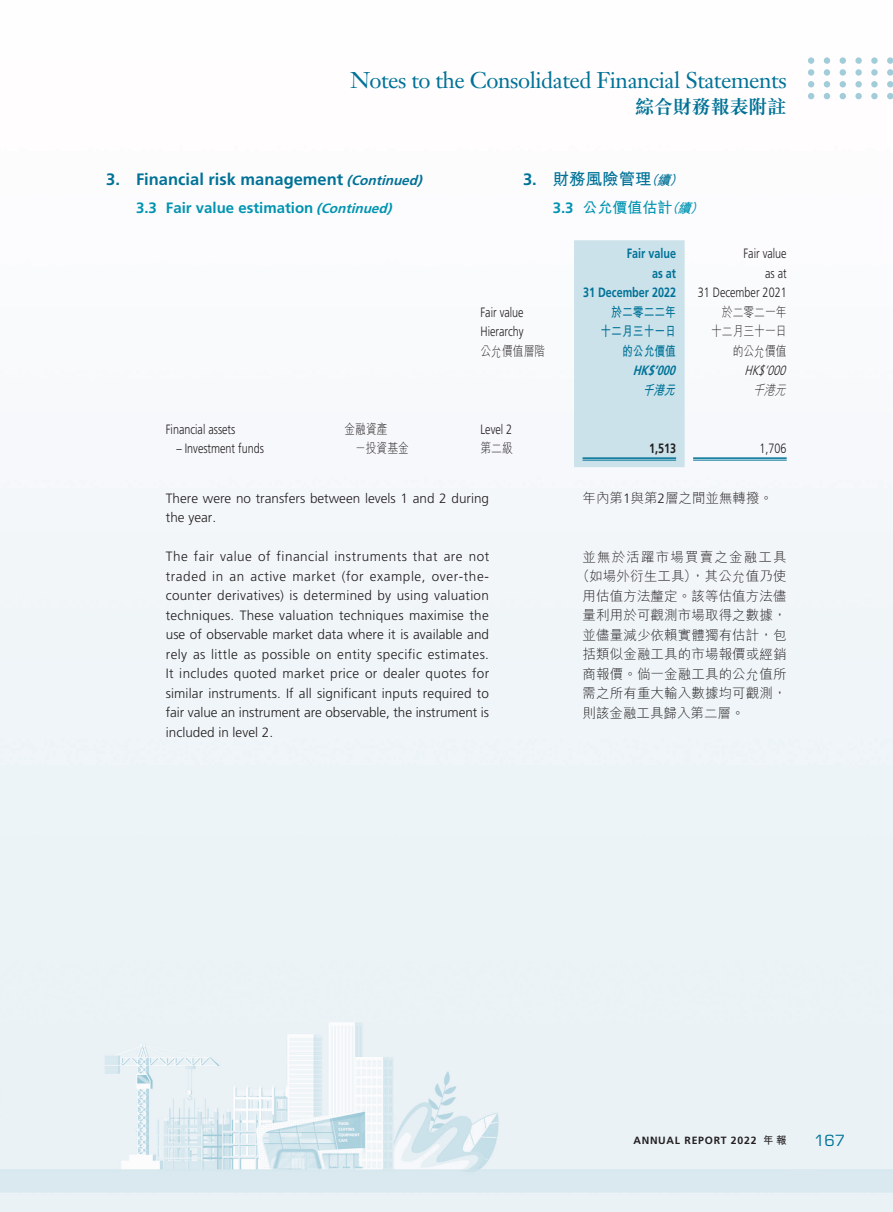
<style>
.page{position:relative;width:893px;height:1212px;background:#fff}
.page>*{position:absolute;margin:0;border:0;box-sizing:border-box;transform-origin:0 0}
.t1{font:22.5px "Janson Text LT Std";letter-spacing:-.02em;color:#007297}
.t2{font:700 19.5px "M Sung HK";letter-spacing:-.03em;color:#007297}
.t3{font:700 16.5px "Frutiger LT Std";color:#007297}
.t4{font:700 16.5px "M Hei HK";color:#007297}
.t5{font:700 15px "Frutiger LT Std";color:#0094b1}
.t6{font:700 15px "M Hei HK";color:#0094b1}
.t7{font:15px "Eurostile LT Std";color:#007297}
.t8{font:300 13.5px/19.5px "Frutiger LT Std";color:#231f20}
.t9{font:300 13.5px "M Hei HK";letter-spacing:.01em;color:#231f20}
.t10{font:300 13.5px/19.5px "Frutiger LT Std";color:#231f20;text-align:right;scale:.8 1}
.t11{font:300 13.5px/19.5px "M Hei HK";letter-spacing:.01em;color:#231f20;text-align:right;scale:.8 1}
.t12{font:700 13.5px/19.5px "Frutiger LT Std";color:#007297;text-align:right;scale:.8 1}
.t13{font:700 13.5px/19.5px "M Hei HK";color:#007297;text-align:right;scale:.8 1}
.t14{font:300 13.5px "M Hei HK";letter-spacing:.085em;color:#231f20}
.t15{font:italic 700 13.5px "Frutiger LT Std";color:#007297;scale:.8 1}
.t16{font:italic 300 13.5px "Frutiger LT Std";color:#231f20;scale:.8 1}
.t17{font:700 13.5px "Frutiger LT Std";color:#231f20;scale:.8 1}
.t18{font:italic 700 13.5px "M Hei HK";color:#007297;scale:.8 1}
.t19{font:italic 300 13.5px "M Hei HK";color:#231f20;scale:.8 1}
.t20{font:700 10.5px "Frutiger LT Std";letter-spacing:.07em;color:#231f20}
.s1{font-style:italic;font-size:13.5px}
.s2{font-family:"Frutiger LT Std"}
.s3{font-family:"M Hei HK"}
</style>
<div class="page">
<img style="left:0;top:58px;width:893px;height:1154px">
<svg style="left:887px;top:93px;width:6px;height:6px"></svg>
<div style="left:871px;top:93px;width:7px;height:6px;background:#a1ccda;border-radius:50%"></div>
<div style="left:855px;top:93px;width:7px;height:6px;background:#a1ccda;border-radius:50%"></div>
<svg style="left:840px;top:93px;width:6px;height:6px"></svg>
<svg style="left:824px;top:93px;width:6px;height:6px"></svg>
<svg style="left:808px;top:93px;width:6px;height:6px"></svg>
<svg style="left:887px;top:81px;width:6px;height:6px"></svg>
<div style="left:871px;top:81px;width:7px;height:6px;background:#a1ccda;border-radius:50%"></div>
<div style="left:855px;top:81px;width:7px;height:6px;background:#a1ccda;border-radius:50%"></div>
<svg style="left:840px;top:81px;width:6px;height:6px"></svg>
<svg style="left:824px;top:81px;width:6px;height:6px"></svg>
<svg style="left:808px;top:81px;width:6px;height:6px"></svg>
<div style="left:887px;top:69px;width:6px;height:7px;background:#a1ccda;border-radius:50%"></div>
<div style="left:871px;top:69px;width:7px;height:7px;background:#a1ccda;border-radius:50%"></div>
<div style="left:855px;top:69px;width:7px;height:7px;background:#a1ccda;border-radius:50%"></div>
<div style="left:840px;top:69px;width:6px;height:7px;background:#a1ccda;border-radius:50%"></div>
<div style="left:824px;top:69px;width:6px;height:7px;background:#a1ccda;border-radius:50%"></div>
<div style="left:808px;top:69px;width:6px;height:7px;background:#a1ccda;border-radius:50%"></div>
<div style="left:887px;top:57px;width:6px;height:7px;background:#a1ccda;border-radius:50%"></div>
<div style="left:871px;top:57px;width:7px;height:7px;background:#a1ccda;border-radius:50%"></div>
<div style="left:855px;top:57px;width:7px;height:7px;background:#a1ccda;border-radius:50%"></div>
<div style="left:840px;top:57px;width:6px;height:7px;background:#a1ccda;border-radius:50%"></div>
<div style="left:824px;top:57px;width:6px;height:7px;background:#a1ccda;border-radius:50%"></div>
<div style="left:808px;top:57px;width:6px;height:7px;background:#a1ccda;border-radius:50%"></div>
<div style="left:574px;top:240px;width:111px;height:227px;background:#cbe2ea"></div>
<hr style="left:583px;top:457px;width:93px;height:2px;background:#007297">
<hr style="left:583px;top:460px;width:93px;height:1px;background:#007297">
<hr style="left:693px;top:457px;width:94px;height:2px;background:#007297">
<hr style="left:693px;top:460px;width:94px;height:1px;background:#007297">
<h1 class="t1" style="left:350px;top:66px;width:438px">Notes to the Consolidated Financial Statements</h1>
<h2 class="t2" style="left:635px;top:93px;width:153px">綜合財務報表附註</h2>
<p class="t3" style="left:106px;top:169px;width:321px">3. Financial risk management <span class="s1">(Continued)</span></p>
<p class="t5" style="left:136px;top:199px;width:261px">3.3 Fair value estimation <span class="s1">(Continued)</span></p>
<p class="t4" style="left:523px;top:167px;width:166px"><span class="s2">3.</span> 財務風險管理<span class="s1">（續）</span></p>
<p class="t6" style="left:553px;top:196px;width:157px"><span class="s2">3.3</span> 公允價值估計<span class="s1">（續）</span></p>
<p class="t10" style="left:480px;top:302px;width:55px;text-align:left">Fair value<br>Hierarchy</p>
<p class="t11" style="left:480px;top:340px;width:82px">公允價值層階</p>
<p class="t12" style="left:583px;top:244px;width:118px">Fair value<br>as at<br>31 December 2022</p>
<p class="t10" style="left:698px;top:244px;width:113px">Fair value<br>as at<br>31 December 2021</p>
<p class="t13" style="left:600px;top:301px;width:96px">於二零二二年十二月三十一日的公允價值</p>
<p class="t11" style="left:711px;top:301px;width:96px">於二零二一年十二月三十一日的公允價值</p>
<p class="t15" style="left:633px;top:362px;width:59px">HK$’000</p>
<p class="t16" style="left:744px;top:363px;width:58px">HK$’000</p>
<p class="t18" style="left:642px;top:380px;width:48px">千港元</p>
<p class="t19" style="left:753px;top:380px;width:48px">千港元</p>
<p class="t10" style="left:166px;top:419px;width:88px">Financial assets</p>
<p class="t11" style="left:344px;top:418px;width:55px">金融資產</p>
<p class="t10" style="left:480px;top:419px;width:41px">Level 2</p>
<p class="t10" style="left:176px;top:439px;width:111px">– Investment funds</p>
<p class="t11" style="left:355px;top:438px;width:69px">－投資基金</p>
<p class="t11" style="left:480px;top:438px;width:42px">第二級</p>
<p class="t17" style="left:649px;top:440px;width:35px">1,513</p>
<p class="t10" style="left:760px;top:439px;width:35px">1,706</p>
<p class="t8" style="left:166px;top:488px;width:325px">There were no transfers between levels 1 and 2 during the year.</p>
<p class="t8" style="left:166px;top:547px;width:325px;text-align:justify">The fair value of financial instruments that are not traded in an active market (for example, over-the&shy;counter derivatives) is determined by using valuation techniques. These valuation techniques maximise the use of observable market data where it is available and rely as little as possible on entity specific estimates.<br>It includes quoted market price or dealer quotes for similar instruments. If all significant inputs required to fair value an instrument are observable, the instrument is included in level 2.</p>
<p class="t9" style="left:583px;top:489px;width:192px">年內第<span class="s2">1</span>與第<span class="s2">2</span>層之間並無轉撥。</p>
<p class="t14" style="left:583px;top:547px;width:206px">並無於活躍市場買賣之金融工具</p>
<p class="t9" style="left:577px;top:567px;width:212px">（如場外衍生工具），其公允值乃使</p>
<p class="t9" style="left:583px;top:586px;width:206px">用估值方法釐定。該等估值方法儘</p>
<p class="t9" style="left:583px;top:606px;width:206px">量利用於可觀測市場取得之數據，</p>
<p class="t9" style="left:583px;top:625px;width:206px">並儘量減少依賴實體獨有估計，包</p>
<p class="t9" style="left:583px;top:645px;width:206px">括類似金融工具的市場報價或經銷</p>
<p class="t9" style="left:583px;top:664px;width:206px">商報價。倘一金融工具的公允值所</p>
<p class="t9" style="left:583px;top:684px;width:206px">需之所有重大輸入數據均可觀測，</p>
<p class="t9" style="left:583px;top:703px;width:163px">則該金融工具歸入第二層。</p>
<p class="t20" style="left:633px;top:1134px;width:155px">ANNUAL REPORT 2022 <span class="s3">年報</span></p>
<p class="t7" style="left:814px;top:1131px;width:33px">167</p>
</div>
